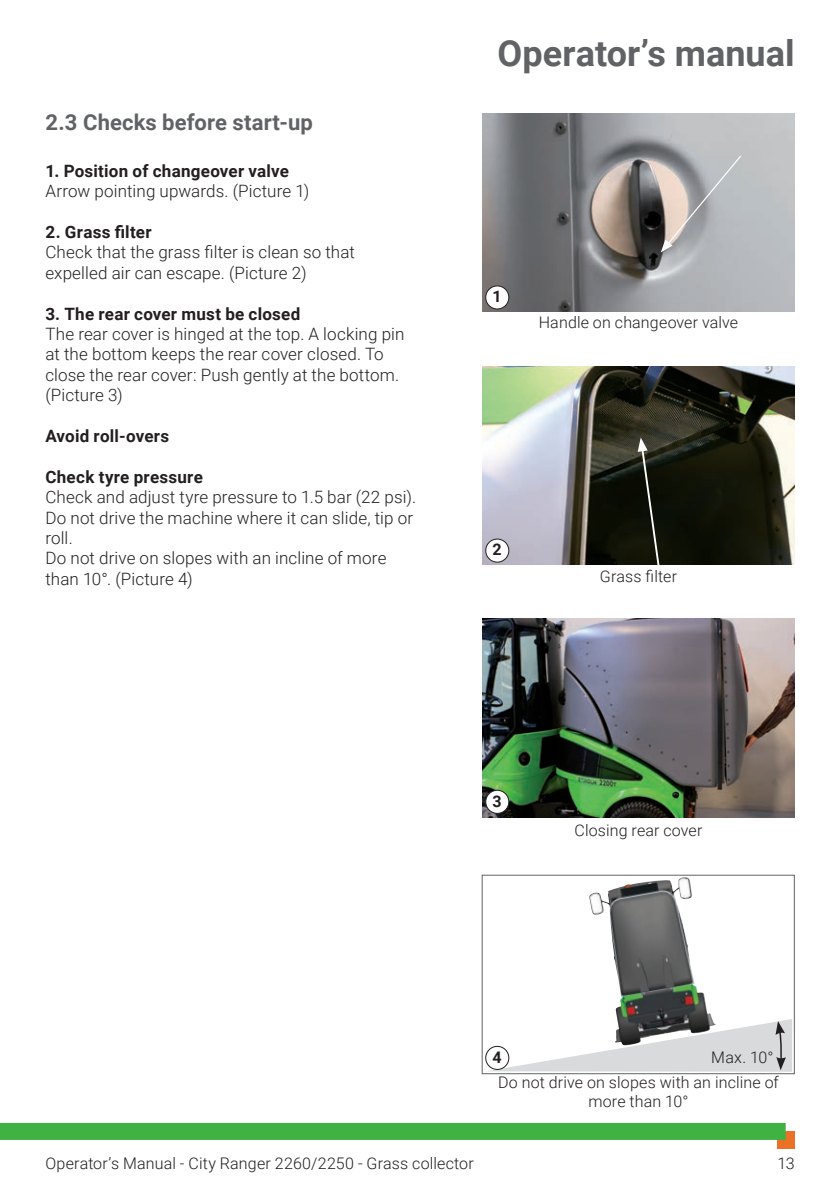
<style>
.page{position:relative;width:840px;height:1191px;background:#fff}
.page>*{position:absolute;margin:0;border:0;box-sizing:border-box;transform-origin:0 0}
.t1{font:700 36px "Roboto";color:#616265}
.t2{font:700 22px "Roboto";letter-spacing:.005em;color:#616265}
.t3{font:300 17px/20.4px "Roboto";letter-spacing:.005em;color:#231f20}
.t4{font:700 17px "Roboto";letter-spacing:.015em;color:#231f20}
.t5{font:300 16px/19.2px "Roboto";letter-spacing:.01em;color:#231f20;text-align:center}
.t6{font:700 16px "Roboto";color:#231f20}
</style>
<div class="page">
<div style="left:776px;top:1131px;width:18px;height:17px;background:#ea7125"></div>
<div style="left:0;top:1123px;width:785px;height:17px;background:#40b143"></div>
<div style="left:481px;top:875px;width:313px;height:199px;border:1px solid #616265"></div>
<img style="left:482px;top:113px;width:312px;height:199px">
<img style="left:482px;top:366px;width:312px;height:198px">
<svg style="left:637px;top:437px;width:23px;height:128px;background:#2c2e24"></svg>
<img style="left:482px;top:619px;width:312px;height:198px">
<img style="left:589px;top:877px;width:123px;height:142px">
<svg style="left:485px;top:1019px;width:306px;height:52px"></svg>
<svg style="left:660px;top:154px;width:82px;height:98px;background:#b4b2b3"></svg>
<div style="left:485px;top:286px;width:23px;height:23px;background:#fff;border-radius:50%"></div>
<div style="left:485px;top:285px;width:24px;height:24px;border:1px solid #231f20;border-radius:50%"></div>
<div style="left:485px;top:539px;width:23px;height:23px;background:#fff;border-radius:50%"></div>
<div style="left:485px;top:538px;width:24px;height:24px;border:1px solid #231f20;border-radius:50%"></div>
<div style="left:485px;top:790px;width:23px;height:23px;background:#fff;border-radius:50%"></div>
<div style="left:485px;top:790px;width:24px;height:24px;border:1px solid #231f20;border-radius:50%"></div>
<div style="left:485px;top:1046px;width:23px;height:23px;background:#fff;border-radius:50%"></div>
<div style="left:485px;top:1045px;width:24px;height:25px;border:1px solid #231f20;border-radius:50%"></div>
<p class="t2" style="left:45px;top:107px;width:269px">2.3 Checks before start-up</p>
<p class="t4" style="left:45px;top:159px;width:245px">1. Position of changeover valve</p>
<p class="t3" style="left:45px;top:180px;width:265px">Arrow pointing upwards. (Picture 1)</p>
<p class="t4" style="left:45px;top:220px;width:108px">2. Grass filter</p>
<p class="t3" style="left:45px;top:241px;width:311px">Check that the grass filter is clean so that expelled air can escape. (Picture 2)</p>
<p class="t4" style="left:45px;top:302px;width:256px">3. The rear cover must be closed</p>
<p class="t3" style="left:45px;top:323px;width:360px">The rear cover is hinged at the top. A locking pin at the bottom keeps the rear cover closed. To close the rear cover: Push gently at the bottom. (Picture 3)</p>
<p class="t4" style="left:45px;top:424px;width:125px">Avoid roll-overs</p>
<p class="t4" style="left:45px;top:465px;width:159px">Check tyre pressure</p>
<p class="t3" style="left:45px;top:486px;width:372px">Check and adjust tyre pressure to 1.5 bar (22 psi).<br>Do not drive the machine where it can slide, tip or roll.<br>Do not drive on slopes with an incline of more than 10°. (Picture 4)</p>
<h1 class="t1" style="left:497px;top:28px;width:298px">Operator’s manual</h1>
<p class="t6" style="left:492px;top:285px;width:11px">1</p>
<p class="t5" style="left:538px;top:312px;width:201px">Handle on changeover valve</p>
<p class="t6" style="left:492px;top:538px;width:11px">2</p>
<p class="t5" style="left:599px;top:566px;width:79px">Grass filter</p>
<p class="t6" style="left:492px;top:789px;width:11px">3</p>
<p class="t5" style="left:574px;top:819px;width:129px">Closing rear cover</p>
<p class="t6" style="left:492px;top:1045px;width:11px">4</p>
<p class="t5" style="left:710px;top:1047px;width:64px">Max. 10°</p>
<p class="t5" style="left:498px;top:1071px;width:282px">Do not drive on slopes with an incline of more than 10°</p>
<p class="t5" style="left:45px;top:1153px;width:429px">Operator’s Manual - City Ranger 2260/2250 - Grass collector</p>
<p class="t5" style="left:777px;top:1153px;width:19px">13</p>
</div>
